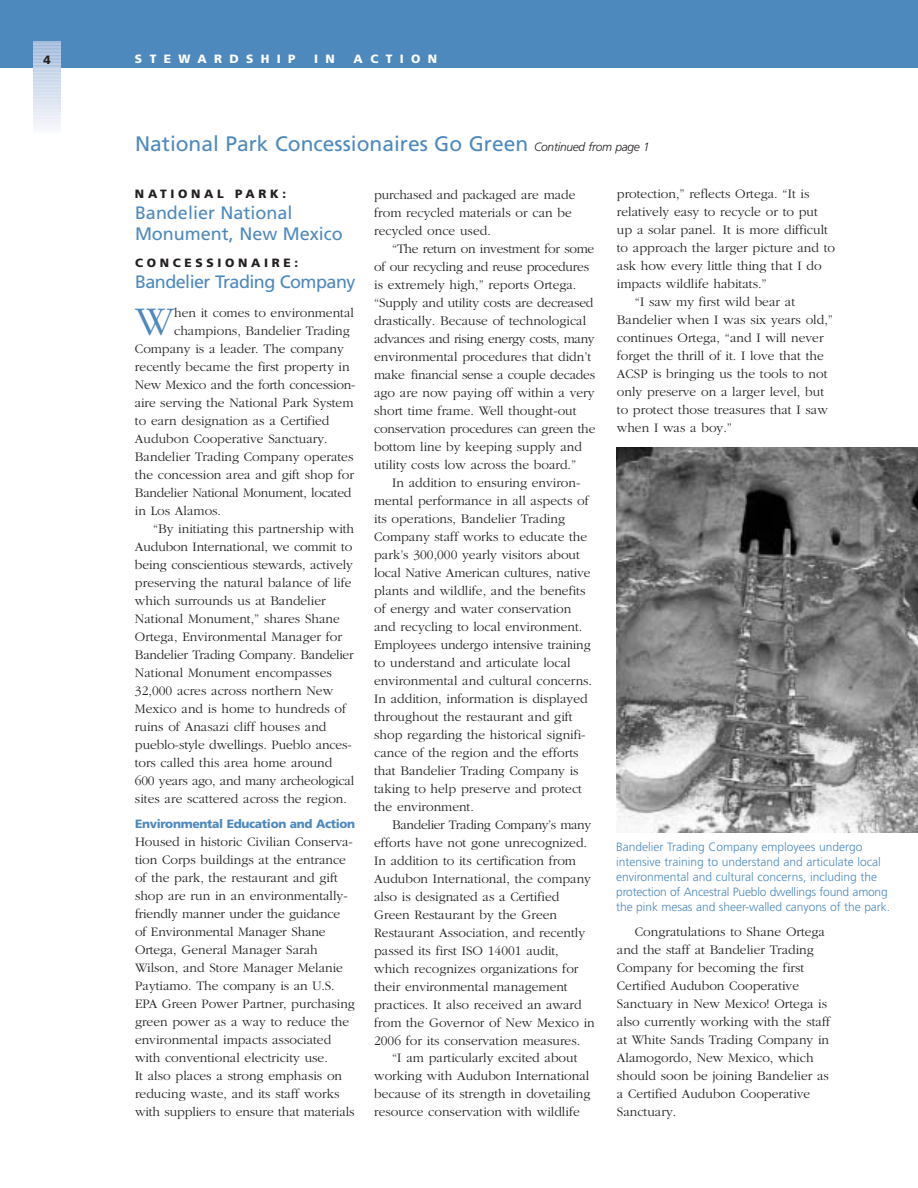
<style>
.page{position:relative;width:918px;height:1188px;background:#fff}
.page>*{position:absolute;margin:0;border:0;box-sizing:border-box;transform-origin:0 0}
.t1{font:300 42.45px "Garamond";color:#4e89be}
.t2{font:21px "Frutiger";color:#4e89be}
.t3{font:18px/21px "Frutiger";color:#4e89be}
.t4{font:18px "Frutiger";letter-spacing:-.03em;color:#4e89be}
.t5{font:300 13.5px/18px "Garamond";color:#231f1f}
.t6{font:300 13.5px "Garamond";letter-spacing:-.02em;color:#231f1f}
.t7{font:300 12px/15px "Frutiger";color:#4e89be}
.t8{font:900 12px "Frutiger";letter-spacing:-.025em;color:#4e89be}
.t9{font:900 12px "Frutiger";letter-spacing:.305em;color:#231f1f}
.t10{font:900 12px "Frutiger";letter-spacing:.61em;color:#fff}
.s1{font-weight:300;font-style:italic;font-size:12px;color:#231f1f}
</style>
<div class="page">
<div style="left:0;top:0;width:918px;height:68px;background:#4e89be"></div>
<svg style="left:34px;top:41px;width:27px;height:88px;background:#cfdbec"></svg>
<img style="left:616px;top:447px;width:302px;height:386px">
<p class="t9" style="left:44px;top:55px;width:9px">4</p>
<p class="t10" style="left:135px;top:54px;width:162px">STEWARDSHIP</p>
<p class="t10" style="left:314px;top:54px;width:22px">I N</p>
<p class="t10" style="left:354px;top:54px;width:85px">ACTION</p>
<h2 class="t2" style="left:135px;top:135px;width:516px">National Park Concessionaires Go Green <span class="s1">Continued from page 1</span></h2>
<p class="t9" style="left:135px;top:189px;width:153px">NATIONAL PARK:</p>
<h3 class="t3" style="left:135px;top:204px;width:209px">Bandelier National<br>Monument, New Mexico</h3>
<p class="t9" style="left:135px;top:258px;width:165px">CONCESSIONAIRE:</p>
<h3 class="t4" style="left:135px;top:275px;width:222px">Bandelier Trading Company</h3>
<h1 class="t1" style="left:135px;top:305px;width:41px">W</h1>
<p class="t5" style="left:174px;top:304px;width:181px">hen it comes to environmental</p>
<p class="t5" style="left:174px;top:322px;width:177px">champions, Bandelier Trading</p>
<p class="t5" style="left:135px;top:340px;width:210px">Company is a leader. The company</p>
<p class="t5" style="left:135px;top:358px;width:216px">recently became the first property in</p>
<p class="t5" style="left:135px;top:376px;width:222px">New Mexico and the forth concession-</p>
<p class="t5" style="left:135px;top:394px;width:220px">aire serving the National Park System</p>
<p class="t5" style="left:135px;top:412px;width:196px">to earn designation as a Certified</p>
<p class="t5" style="left:135px;top:430px;width:194px">Audubon Cooperative Sanctuary.</p>
<p class="t5" style="left:135px;top:448px;width:220px">Bandelier Trading Company operates</p>
<p class="t5" style="left:135px;top:466px;width:221px">the concession area and gift shop for</p>
<p class="t6" style="left:135px;top:487px;width:218px">Bandelier National Monument, located</p>
<p class="t5" style="left:135px;top:502px;width:88px">in Los Alamos.</p>
<p class="t5" style="left:153px;top:520px;width:203px">“By initiating this partnership with</p>
<p class="t5" style="left:135px;top:538px;width:219px">Audubon International, we commit to</p>
<p class="t5" style="left:135px;top:556px;width:219px">being conscientious stewards, actively</p>
<p class="t5" style="left:135px;top:574px;width:218px">preserving the natural balance of life</p>
<p class="t5" style="left:135px;top:592px;width:192px">which surrounds us at Bandelier</p>
<p class="t5" style="left:135px;top:610px;width:206px">National Monument,” shares Shane</p>
<p class="t5" style="left:135px;top:628px;width:208px">Ortega, Environmental Manager for</p>
<p class="t6" style="left:135px;top:649px;width:220px">Bandelier Trading Company. Bandelier</p>
<p class="t5" style="left:135px;top:664px;width:198px">National Monument encompasses</p>
<p class="t5" style="left:135px;top:682px;width:200px">32,000 acres across northern New</p>
<p class="t5" style="left:135px;top:700px;width:213px">Mexico and is home to hundreds of</p>
<p class="t5" style="left:135px;top:718px;width:193px">ruins of Anasazi cliff houses and</p>
<p class="t5" style="left:135px;top:736px;width:218px">pueblo-style dwellings. Pueblo ances-</p>
<p class="t5" style="left:135px;top:754px;width:199px">tors called this area home around</p>
<p class="t6" style="left:135px;top:775px;width:221px">600 years ago, and many archeological</p>
<p class="t5" style="left:135px;top:790px;width:213px">sites are scattered across the region.</p>
<p class="t8" style="left:135px;top:819px;width:222px">Environmental Education and Action</p>
<p class="t5" style="left:135px;top:834px;width:221px">Housed in historic Civilian Conserva&shy;tion Corps buildings at the entrance of the park, the restaurant and gift shop are run in an environmentally&shy;friendly manner under the guidance of Environmental Manager Shane Ortega, General Manager Sarah Wilson, and Store Manager Melanie Paytiamo. The company is an U.S.<br>EPA Green Power Partner, purchasing green power as a way to reduce the environmental impacts associated with conventional electricity use.<br>It also places a strong emphasis on reducing waste, and its staff works with suppliers to ensure that materials</p>
<p class="t5" style="left:374px;top:186px;width:203px">purchased and packaged are made from recycled materials or can be recycled once used.</p>
<p class="t5" style="left:374px;top:240px;width:223px;text-indent:18px">“The return on investment for some of our recycling and reuse procedures is extremely high,” reports Ortega. “Supply and utility costs are decreased drastically. Because of technological advances and rising energy costs, many environmental procedures that didn’t make financial sense a couple decades ago are now paying off within a very short time frame. Well thought-out conservation procedures can green the bottom line by keeping supply and utility costs low across the board.”</p>
<p class="t5" style="left:374px;top:474px;width:219px;text-indent:18px">In addition to ensuring environ&shy;mental performance in all aspects of its operations, Bandelier Trading Company staff works to educate the park’s 300,000 yearly visitors about local Native American cultures, native plants and wildlife, and the benefits of energy and water conservation and recycling to local environment.<br>Employees undergo intensive training to understand and articulate local environmental and cultural concerns.<br>In addition, information is displayed throughout the restaurant and gift shop regarding the historical signifi&shy;cance of the region and the efforts that Bandelier Trading Company is taking to help preserve and protect the environment.</p>
<p class="t5" style="left:374px;top:816px;width:222px;text-indent:18px">Bandelier Trading Company’s many efforts have not gone unrecognized.<br>In addition to its certification from Audubon International, the company also is designated as a Certified Green Restaurant by the Green Restaurant Association, and recently passed its first ISO 14001 audit, which recognizes organizations for their environmental management practices. It also received an award from the Governor of New Mexico in 2006 for its conservation measures.</p>
<p class="t5" style="left:374px;top:1050px;width:218px;text-indent:18px">“I am particularly excited about working with Audubon International because of its strength in dovetailing resource conservation with wildlife</p>
<p class="t5" style="left:617px;top:186px;width:194px">protection,” reflects Ortega. “It is</p>
<p class="t5" style="left:617px;top:204px;width:203px">relatively easy to recycle or to put</p>
<p class="t5" style="left:617px;top:222px;width:213px">up a solar panel. It is more difficult</p>
<p class="t5" style="left:617px;top:240px;width:220px">to approach the larger picture and to</p>
<p class="t5" style="left:617px;top:258px;width:206px">ask how every little thing that I do</p>
<p class="t5" style="left:617px;top:276px;width:151px">impacts wildlife habitats.”</p>
<p class="t5" style="left:635px;top:294px;width:162px">“I saw my first wild bear at</p>
<p class="t5" style="left:617px;top:312px;width:218px">Bandelier when I was six years old,”</p>
<p class="t5" style="left:617px;top:330px;width:208px">continues Ortega, “and I will never</p>
<p class="t5" style="left:617px;top:348px;width:208px">forget the thrill of it. I love that the</p>
<p class="t5" style="left:617px;top:366px;width:212px">ACSP is bringing us the tools to not</p>
<p class="t5" style="left:617px;top:384px;width:209px">only preserve on a larger level, but</p>
<p class="t5" style="left:617px;top:402px;width:213px">to protect those treasures that I saw</p>
<p class="t5" style="left:617px;top:420px;width:117px">when I was a boy.”</p>
<p class="t7" style="left:616px;top:840px;width:275px">Bandelier Trading Company employees undergo intensive training to understand and articulate local environmental and cultural concerns, including the protection of Ancestral Pueblo dwellings found among the pink mesas and sheer-walled canyons of the park.</p>
<p class="t5" style="left:617px;top:924px;width:215px;text-indent:18px">Congratulations to Shane Ortega and the staff at Bandelier Trading<br>Company for becoming the first<br>Certified Audubon Cooperative<br>Sanctuary in New Mexico! Ortega is also currently working with the staff at White Sands Trading Company in<br>Alamogordo, New Mexico, which should soon be joining Bandelier as a Certified Audubon Cooperative<br>Sanctuary.</p>
</div>
